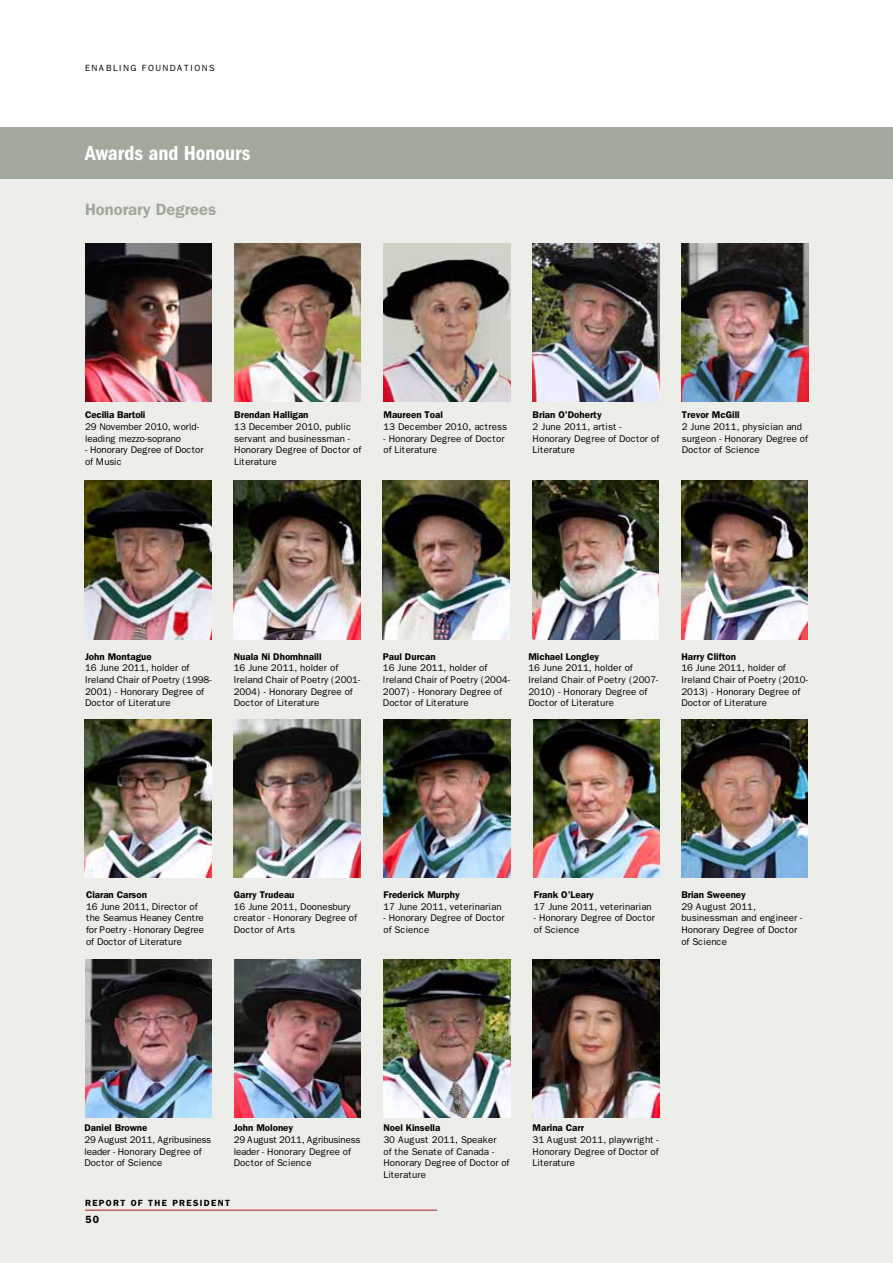
<style>
.page{position:relative;width:893px;height:1263px;background:#fff}
.page>*{position:absolute;margin:0;border:0;box-sizing:border-box;transform-origin:0 0}
.t1{font:21px "ITC Franklin Gothic Std Dm Cd";color:#fff}
.t2{font:600 16.5px "Franklin Gothic";color:#a0a99c}
.t3{font:600 10.5px "Franklin Gothic";color:#000}
.t4{font:9.75px/11.7px "Franklin Gothic";color:#000}
.t5{font:600 9.75px "Franklin Gothic";color:#000}
.t6{font:600 9px "Franklin Gothic";letter-spacing:.15em;color:#000}
.t7{font:9px "Franklin Gothic";letter-spacing:.15em;color:#000}
</style>
<div class="page">
<div style="left:0;top:128px;width:893px;height:1135px;background:#ededea"></div>
<div style="left:0;top:128px;width:893px;height:51px;background:#a0a99c"></div>
<img style="left:383px;top:481px;width:126px;height:158px">
<img style="left:532px;top:481px;width:127px;height:158px">
<img style="left:681px;top:481px;width:127px;height:158px">
<img style="left:85px;top:719px;width:126px;height:158px">
<img style="left:234px;top:719px;width:126px;height:158px">
<img style="left:383px;top:719px;width:127px;height:158px">
<img style="left:533px;top:719px;width:127px;height:158px">
<img style="left:681px;top:719px;width:127px;height:158px">
<img style="left:85px;top:959px;width:127px;height:159px">
<img style="left:234px;top:959px;width:127px;height:159px">
<img style="left:383px;top:959px;width:127px;height:159px">
<img style="left:533px;top:959px;width:126px;height:159px">
<img style="left:234px;top:243px;width:127px;height:158px">
<img style="left:383px;top:243px;width:127px;height:158px">
<img style="left:533px;top:243px;width:126px;height:158px">
<img style="left:682px;top:243px;width:126px;height:158px">
<img style="left:85px;top:481px;width:126px;height:158px">
<img style="left:234px;top:481px;width:126px;height:158px">
<img style="left:85px;top:243px;width:127px;height:158px">
<hr style="left:85px;top:1210px;width:352px;height:1px;background:#a61c22">
<p class="t7" style="left:85px;top:62px;width:131px">ENABLING FOUNDATIONS</p>
<h1 class="t1" style="left:85px;top:142px;width:167px">Awards and Honours</h1>
<h2 class="t2" style="left:85px;top:200px;width:133px">Honorary Degrees</h2>
<p class="t5" style="left:85px;top:409px;width:62px">Cecilia Bartoli</p>
<p class="t4" style="left:85px;top:421px;width:115px">29 November 2010, world&shy;leading mezzo-soprano</p>
<p class="t4" style="left:85px;top:444px;width:120px">- Honorary Degree of Doctor of Music</p>
<p class="t5" style="left:234px;top:409px;width:76px">Brendan Halligan</p>
<p class="t4" style="left:234px;top:421px;width:129px">13 December 2010, public servant and businessman -<br>Honorary Degree of Doctor of<br>Literature</p>
<p class="t5" style="left:383px;top:409px;width:61px">Maureen Toal</p>
<p class="t4" style="left:383px;top:421px;width:125px">13 December 2010, actress</p>
<p class="t4" style="left:383px;top:433px;width:123px">- Honorary Degree of Doctor of Literature</p>
<p class="t5" style="left:533px;top:409px;width:71px">Brian O’Doherty</p>
<p class="t4" style="left:533px;top:421px;width:128px">2 June 2011, artist -<br>Honorary Degree of Doctor of<br>Literature</p>
<p class="t5" style="left:682px;top:409px;width:59px">Trevor McGill</p>
<p class="t4" style="left:682px;top:421px;width:128px">2 June 2011, physician and surgeon - Honorary Degree of<br>Doctor of Science</p>
<p class="t5" style="left:85px;top:650px;width:68px">John Montague</p>
<p class="t4" style="left:85px;top:662px;width:128px">16 June 2011, holder of<br>Ireland Chair of Poetry (1998-<br>2001) - Honorary Degree of<br>Doctor of Literature</p>
<p class="t5" style="left:234px;top:650px;width:89px">Nuala Ni Dhomhnaill</p>
<p class="t4" style="left:234px;top:662px;width:128px">16 June 2011, holder of<br>Ireland Chair of Poetry (2001-<br>2004) - Honorary Degree of<br>Doctor of Literature</p>
<p class="t5" style="left:383px;top:650px;width:54px">Paul Durcan</p>
<p class="t4" style="left:383px;top:662px;width:129px">16 June 2011, holder of<br>Ireland Chair of Poetry (2004-<br>2007) - Honorary Degree of<br>Doctor of Literature</p>
<p class="t5" style="left:528px;top:650px;width:72px">Michael Longley</p>
<p class="t4" style="left:528px;top:662px;width:132px">16 June 2011, holder of<br>Ireland Chair of Poetry (2007-<br>2010) - Honorary Degree of<br>Doctor of Literature</p>
<p class="t5" style="left:681px;top:650px;width:56px">Harry Clifton</p>
<p class="t4" style="left:681px;top:662px;width:128px">16 June 2011, holder of<br>Ireland Chair of Poetry (2010-<br>2013) - Honorary Degree of<br>Doctor of Literature</p>
<p class="t5" style="left:86px;top:889px;width:62px">Ciaran Carson</p>
<p class="t4" style="left:86px;top:900px;width:119px">16 June 2011, Director of the Seamus Heaney Centre for Poetry - Honorary Degree of Doctor of Literature</p>
<p class="t5" style="left:234px;top:889px;width:62px">Garry Trudeau</p>
<p class="t4" style="left:234px;top:900px;width:125px">16 June 2011, Doonesbury creator - Honorary Degree of<br>Doctor of Arts</p>
<p class="t5" style="left:383px;top:889px;width:78px">Frederick Murphy</p>
<p class="t4" style="left:383px;top:900px;width:120px">17 June 2011, veterinarian</p>
<p class="t4" style="left:383px;top:912px;width:123px">- Honorary Degree of Doctor of Science</p>
<p class="t5" style="left:534px;top:889px;width:62px">Frank O’Leary</p>
<p class="t4" style="left:534px;top:900px;width:120px">17 June 2011, veterinarian</p>
<p class="t4" style="left:534px;top:912px;width:123px">- Honorary Degree of Doctor of Science</p>
<p class="t5" style="left:681px;top:889px;width:66px">Brian Sweeney</p>
<p class="t4" style="left:681px;top:900px;width:123px">29 August 2011, businessman and engineer -<br>Honorary Degree of Doctor of Science</p>
<p class="t5" style="left:85px;top:1122px;width:64px">Daniel Browne</p>
<p class="t4" style="left:85px;top:1134px;width:128px">29 August 2011, Agribusiness leader - Honorary Degree of<br>Doctor of Science</p>
<p class="t5" style="left:234px;top:1122px;width:61px">John Moloney</p>
<p class="t4" style="left:234px;top:1134px;width:128px">29 August 2011, Agribusiness leader - Honorary Degree of<br>Doctor of Science</p>
<p class="t6" style="left:85px;top:1198px;width:146px">REPORT OF THE PRESIDENT</p>
<p class="t3" style="left:85px;top:1213px;width:16px">50</p>
<p class="t5" style="left:383px;top:1122px;width:58px">Noel Kinsella</p>
<p class="t4" style="left:383px;top:1134px;width:128px">30 August 2011, Speaker<br>of the Senate of Canada -<br>Honorary Degree of Doctor of<br>Literature</p>
<p class="t5" style="left:533px;top:1122px;width:53px">Marina Carr</p>
<p class="t4" style="left:533px;top:1134px;width:128px;text-align:justify">31 August 2011, playwright - Honorary Degree of Doctor of Literature</p>
</div>
